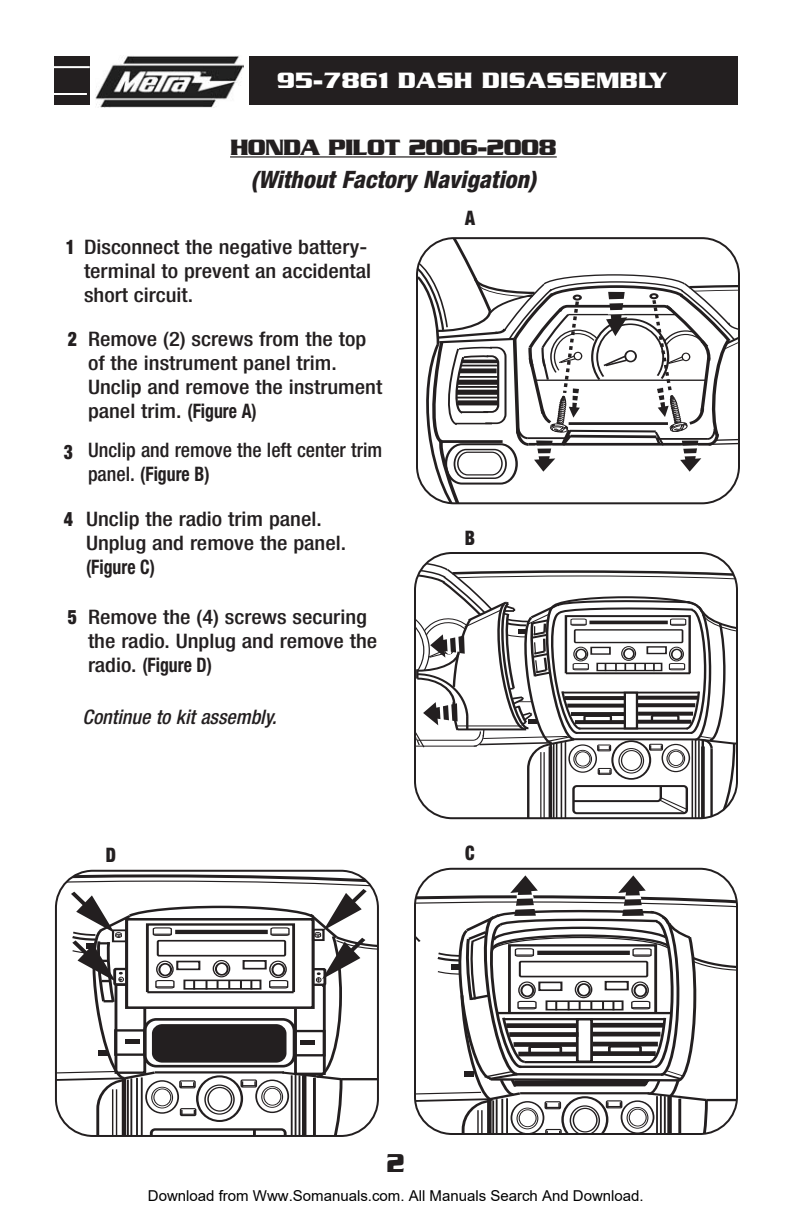
<style>
.page{position:relative;width:792px;height:1224px;background:#fff}
.page>*{position:absolute;margin:0;border:0;box-sizing:border-box;transform-origin:0 0}
.t1{font:700 28px "Serpentine ICG";color:#231f20;scale:.87 1}
.t2{font:italic 800 condensed 24px "Helvetica Neue";color:#231f20}
.t3{font:700 24px "Serpentine ICG";color:#fff}
.t4{font:700 24px "Serpentine ICG";letter-spacing:-.045em;color:#231f20}
.t5{font:500 condensed 20px/24px "Helvetica Neue";color:#231f20;scale:1.12 1}
.t6{font:500 condensed 20px/24px "Helvetica Neue";color:#231f20}
.t7{font:italic 500 condensed 20px "Helvetica Neue";color:#231f20}
.t8{font:900 condensed 20px "Helvetica Neue";color:#231f20;scale:.89 1}
.t9{font:700 condensed 20px "Helvetica Neue";color:#231f20;scale:.89 1}
.t10{font:15px "Arial";color:#000}
.s1{font-weight:700}
</style>
<div class="page">
<div style="left:54px;top:57px;width:684px;height:48px;background:#231f20"></div>
<div style="left:91px;top:34px;width:158px;height:89px;background:#fff"></div>
<img style="left:95px;top:55px;width:148px;height:53px">
<hr style="left:0;top:93px;width:87px;height:2px;background:#fff">
<hr style="left:0;top:66px;width:90px;height:2px;background:#fff">
<hr style="left:230px;top:156px;width:70px;height:2px;background:#231f20">
<hr style="left:300px;top:156px;width:257px;height:2px;background:#231f20">
<svg style="left:414px;top:552px;width:324px;height:267px"></svg>
<svg style="left:414px;top:868px;width:324px;height:267px"></svg>
<svg style="left:55px;top:870px;width:324px;height:267px"></svg>
<svg style="left:416px;top:237px;width:324px;height:267px"></svg>
<p class="t3" style="left:277px;top:65px;width:393px">95-7861 DASH DISASSEMBLY</p>
<p class="t8" style="left:66px;top:239px;width:12px">1</p>
<p class="t4" style="left:230px;top:132px;width:328px">HONDA PILOT 2006-2008</p>
<p class="t2" style="left:250px;top:171px;width:287px">(Without Factory Navigation)</p>
<p class="t8" style="left:465px;top:211px;width:13px">A</p>
<p class="t5" style="left:84px;top:236px;width:258px">Disconnect the negative battery&shy;terminal to prevent an accidental short circuit.</p>
<p class="t8" style="left:68px;top:331px;width:12px">2</p>
<p class="t8" style="left:64px;top:445px;width:12px">3</p>
<p class="t5" style="left:88px;top:328px;width:264px">Remove (2) screws from the top of the instrument panel trim.<br>Unclip and remove the instrument panel trim. <span class="s1">(Figure A)</span></p>
<p class="t6" style="left:88px;top:440px;width:296px">Unclip and remove the left center trim panel. <span class="s1">(Figure B)</span></p>
<p class="t8" style="left:64px;top:512px;width:12px">4</p>
<p class="t5" style="left:86px;top:509px;width:234px">Unclip the radio trim panel.<br>Unplug and remove the panel.</p>
<p class="t9" style="left:86px;top:560px;width:79px">(Figure C)</p>
<p class="t8" style="left:68px;top:610px;width:12px">5</p>
<p class="t5" style="left:88px;top:607px;width:260px">Remove the (4) screws securing the radio. Unplug and remove the radio. <span class="s1">(Figure D)</span></p>
<p class="t7" style="left:83px;top:710px;width:195px">Continue to kit assembly.</p>
<p class="t8" style="left:465px;top:530px;width:13px">B</p>
<p class="t8" style="left:106px;top:848px;width:13px">D</p>
<p class="t8" style="left:465px;top:846px;width:12px">C</p>
<h1 class="t1" style="left:386px;top:1146px;width:22px">2</h1>
<p class="t10" style="left:148px;top:1187px;width:497px">Download from Www.Somanuals.com. All Manuals Search And Download.</p>
</div>
